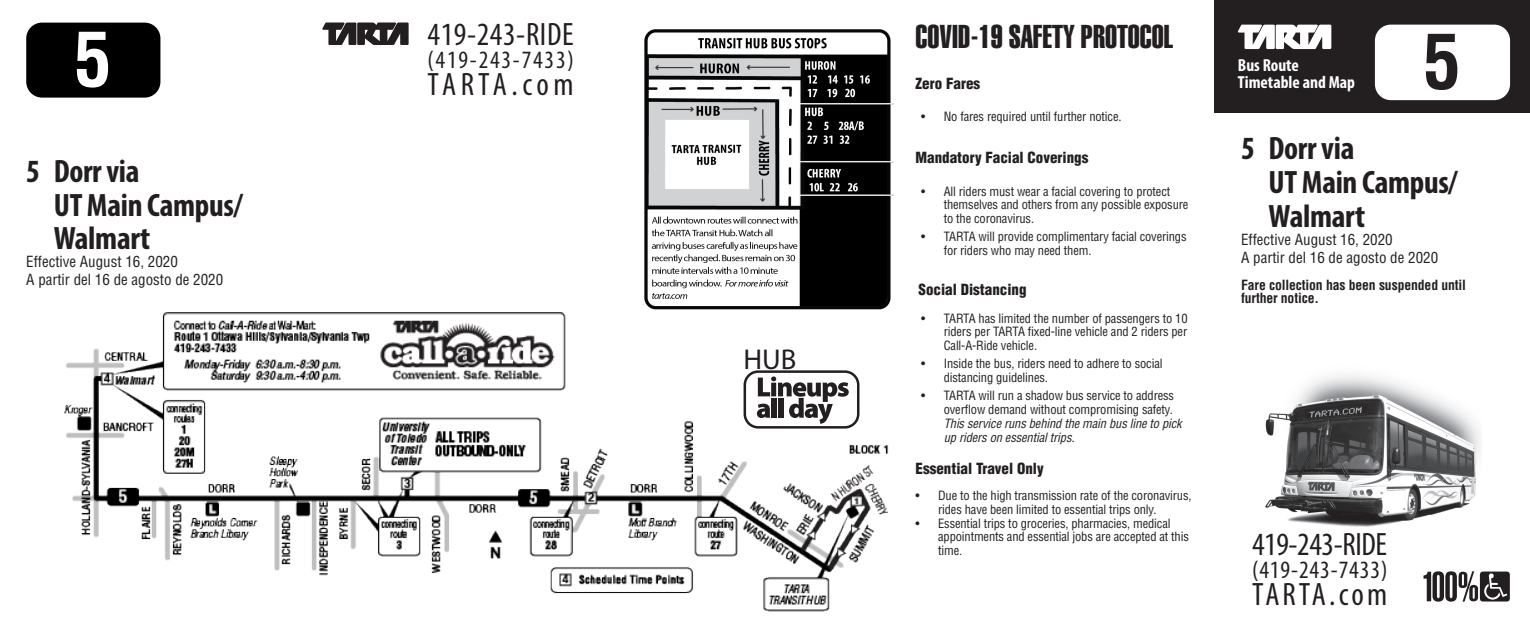
<style>
.page{position:relative;width:1530px;height:630px;background:#fff}
.page>*{position:absolute;margin:0;border:0;box-sizing:border-box;transform-origin:0 0}
.t1{font:700 condensed 32.5px/33.8px "Myriad Pro";letter-spacing:-.01em;color:#231f20}
.t2{font:32.5px "Helvetica Extra Compressed";color:#231f20}
.t3{font:condensed 32.5px "Myriad Pro";letter-spacing:.02em;color:#231f20}
.t4{font:condensed 32.5px "Myriad Pro";letter-spacing:-.01em;color:#231f20}
.t5{font:condensed 32.5px "Myriad Pro";letter-spacing:.13em;color:#231f20}
.t6{font:condensed 32.5px "Myriad Pro";letter-spacing:.09em;color:#231f20}
.t7{font:28.75px "Myriad Pro";color:#231f20}
.t8{font:condensed 25px "Myriad Pro";letter-spacing:.055em;color:#231f20}
.t9{font:700 condensed 17.5px/17.5px "Myriad Pro";color:#fff}
.t10{font:condensed 15px/18px "Helvetica";color:#231f20}
.t11{font:900 condensed 15px "Helvetica";color:#231f20}
.t12{font:700 condensed 13.75px/13.8px "Helvetica";letter-spacing:-.01em;color:#231f20}
.t13{font:condensed 12.5px/13.8px "Helvetica";letter-spacing:-.01em;color:#231f20}
.t14{font:italic condensed 12.5px/13.8px "Helvetica";letter-spacing:-.01em;color:#231f20}
</style>
<div class="page">
<div style="left:1214px;top:0;width:316px;height:112px;background:#231f20"></div>
<div style="left:1375px;top:25px;width:135px;height:75px;background:#fff;border-radius:16px"></div>
<svg style="left:1426px;top:34px;width:31px;height:56px"></svg>
<svg style="left:1238px;top:25px;width:93px;height:24px;background:#d4d3d3"></svg>
<svg style="left:322px;top:22px;width:87px;height:23px;background:#524f50"></svg>
<div style="left:26px;top:23px;width:134px;height:75px;background:#000;border-radius:16px"></div>
<svg style="left:77px;top:32px;width:31px;height:56px"></svg>
<img style="left:1265px;top:375px;width:216px;height:152px">
<svg style="left:1423px;top:571px;width:87px;height:31px"></svg>
<img style="left:64px;top:313px;width:825px;height:298px">
<img style="left:633px;top:29px;width:261px;height:287px">
<h1 class="t1" style="left:54px;top:153px;width:191px;text-indent:-27px">5 Dorr via<br>UT Main Campus/<br>Walmart</h1>
<p class="t10" style="left:26px;top:253px;width:199px">Effective August 16, 2020<br>A partir del 16 de agosto de 2020</p>
<h1 class="t3" style="left:428px;top:15px;width:148px">419-243-RIDE</h1>
<h3 class="t8" style="left:428px;top:44px;width:148px">(419-243-7433)</h3>
<h1 class="t5" style="left:428px;top:65px;width:148px">TARTA.com</h1>
<h2 class="t7" style="left:744px;top:342px;width:54px">HUB</h2>
<h1 class="t2" style="left:916px;top:17px;width:259px">COVID-19 SAFETY PROTOCOL</h1>
<p class="t11" style="left:916px;top:74px;width:66px">Zero Fares</p>
<p class="t13" style="left:921px;top:109px;width:202px">• No fares required until further notice.</p>
<p class="t11" style="left:916px;top:148px;width:174px">Mandatory Facial Coverings</p>
<p class="t13" style="left:944px;top:184px;width:246px;text-indent:-22px">• All riders must wear a facial covering to protect themselves and others from any possible exposure to the coronavirus.</p>
<p class="t13" style="left:944px;top:230px;width:244px;text-indent:-22px">• TARTA will provide complimentary facial coverings for riders who may need them.</p>
<p class="t11" style="left:919px;top:280px;width:109px">Social Distancing</p>
<p class="t13" style="left:944px;top:311px;width:245px;text-align:justify;text-indent:-22px">• TARTA has limited the number of passengers to 10 riders per TARTA fixed-line vehicle and 2 riders per Call-A-Ride vehicle.</p>
<p class="t13" style="left:944px;top:357px;width:220px;text-indent:-22px">• Inside the bus, riders need to adhere to social distancing guidelines.</p>
<p class="t13" style="left:921px;top:389px;width:254px;text-align:right">• TARTA will run a shadow bus service to address overflow demand without compromising safety.</p>
<p class="t14" style="left:944px;top:416px;width:240px">This service runs behind the main bus line to pick up riders on essential trips.</p>
<p class="t11" style="left:916px;top:459px;width:130px">Essential Travel Only</p>
<p class="t13" style="left:938px;top:488px;width:255px;text-indent:-22px">• Due to the high transmission rate of the coronavirus, rides have been limited to essential trips only.</p>
<p class="t13" style="left:938px;top:516px;width:252px;text-indent:-22px">• Essential trips to groceries, pharmacies, medical appointments and essential jobs are accepted at this time.</p>
<h3 class="t9" style="left:1238px;top:56px;width:119px">Bus Route<br>Timetable and Map</h3>
<h1 class="t1" style="left:1269px;top:131px;width:191px;text-indent:-27px">5 Dorr via<br>UT Main Campus/<br>Walmart</h1>
<p class="t10" style="left:1241px;top:230px;width:199px">Effective August 16, 2020<br>A partir del 16 de agosto de 2020</p>
<p class="t12" style="left:1241px;top:278px;width:226px">Fare collection has been suspended until further notice.</p>
<h1 class="t4" style="left:1252px;top:525px;width:137px">419-243-RIDE</h1>
<h3 class="t8" style="left:1252px;top:554px;width:137px">(419-243-7433)</h3>
<h1 class="t6" style="left:1252px;top:575px;width:137px">TARTA.com</h1>
</div>
